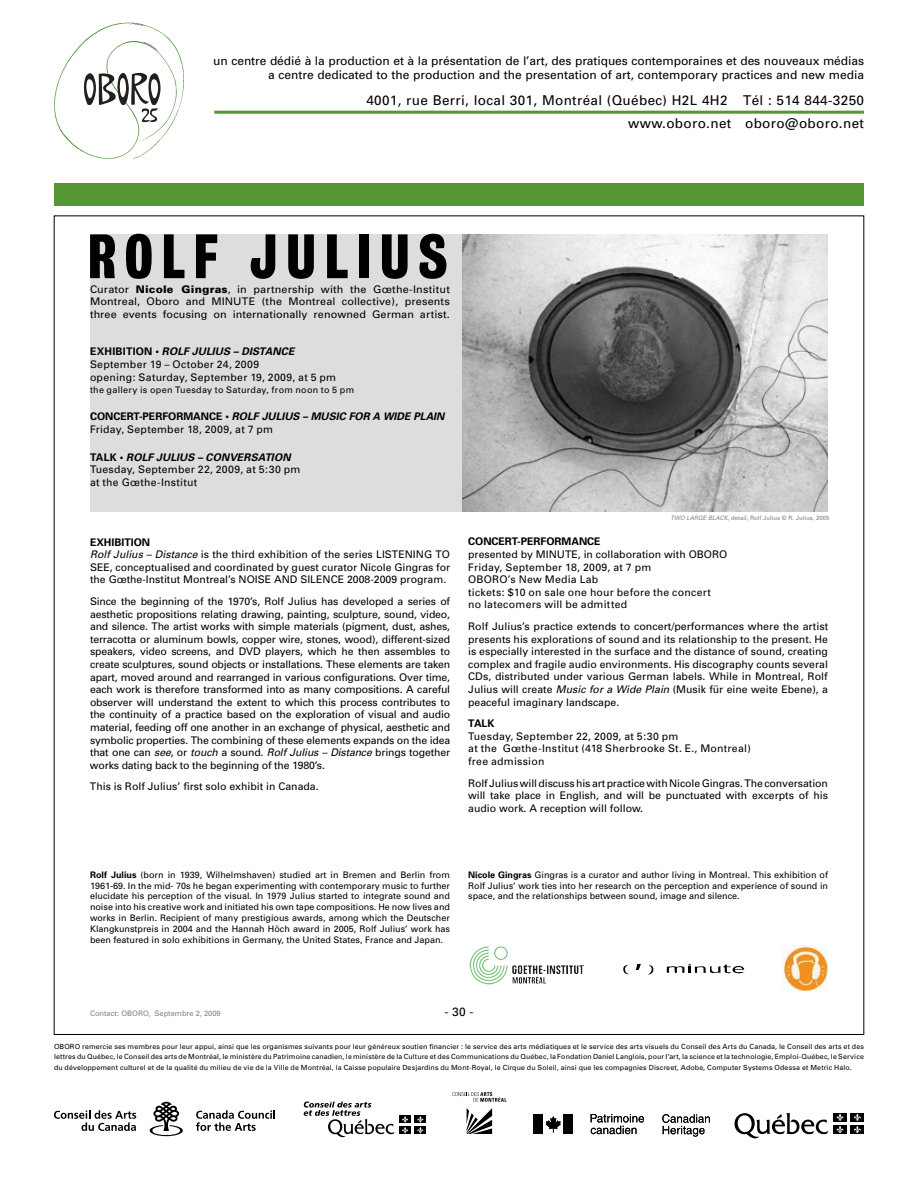
<style>
.page{position:relative;width:918px;height:1188px;background:#fff}
.page>*{position:absolute;margin:0;border:0;box-sizing:border-box;transform-origin:0 0}
.t1{font:57px "Bureau Grot Three Seven";letter-spacing:.145em;color:#000}
.t2{font:13.5px "Univers";letter-spacing:.025em;color:#000}
.t3{font:12px/14.4px "Univers";letter-spacing:-.005em;color:#000;text-align:right}
.t4{font:10.5px/12.6px "Univers";color:#000;text-align:justify}
.t5{font:10.5px/12.6px "Univers";letter-spacing:.025em;color:#000}
.t6{font:10.5px/12.6px "Univers";letter-spacing:.02em;color:#000}
.t7{font:700 10.5px "Univers";color:#000}
.t8{font:9px/10.8px "Univers";color:#000;text-align:justify}
.t9{font:9px "Univers";letter-spacing:.03em;color:#000}
.t10{font:7.5px "Univers";color:#808285}
.t11{font:7.05px/10.5px "Univers";letter-spacing:.02em;color:#000;text-align:justify}
.t12{font:6px "Univers";color:#808285}
.s1{font-weight:900}
.s2{font-weight:700}
.s3{font-weight:700;font-style:italic}
.s4{font-style:italic}
</style>
<div class="page">
<div style="left:90px;top:234px;width:378px;height:278px;background:#dcddde"></div>
<img style="left:463px;top:235px;width:365px;height:277px">
<svg style="left:470px;top:946px;width:114px;height:39px"></svg>
<svg style="left:636px;top:964px;width:5px;height:6px"></svg>
<svg style="left:623px;top:965px;width:6px;height:9px"></svg>
<svg style="left:648px;top:965px;width:6px;height:9px"></svg>
<svg style="left:666px;top:964px;width:78px;height:10px"></svg>
<img style="left:781px;top:946px;width:47px;height:46px">
<div style="left:54px;top:183px;width:810px;height:23px;background:#559534"></div>
<svg style="left:149px;top:1102px;width:34px;height:34px"></svg>
<svg style="left:196px;top:1110px;width:79px;height:21px"></svg>
<svg style="left:54px;top:1110px;width:82px;height:21px"></svg>
<svg style="left:304px;top:1102px;width:91px;height:35px"></svg>
<div style="left:399px;top:1116px;width:12px;height:7px;background:#000"></div>
<div style="left:414px;top:1116px;width:12px;height:7px;background:#000"></div>
<div style="left:399px;top:1127px;width:12px;height:7px;background:#000"></div>
<svg style="left:402px;top:1116px;width:6px;height:18px"></svg>
<div style="left:414px;top:1127px;width:12px;height:7px;background:#000"></div>
<svg style="left:417px;top:1116px;width:7px;height:18px"></svg>
<svg style="left:735px;top:1113px;width:93px;height:26px"></svg>
<div style="left:833px;top:1113px;width:14px;height:8px;background:#000"></div>
<div style="left:851px;top:1113px;width:13px;height:8px;background:#000"></div>
<div style="left:833px;top:1125px;width:14px;height:9px;background:#000"></div>
<svg style="left:836px;top:1114px;width:8px;height:19px"></svg>
<div style="left:851px;top:1125px;width:13px;height:9px;background:#000"></div>
<svg style="left:854px;top:1114px;width:7px;height:19px"></svg>
<svg style="left:662px;top:1114px;width:48px;height:23px"></svg>
<svg style="left:591px;top:1114px;width:53px;height:20px"></svg>
<div style="left:533px;top:1114px;width:10px;height:20px;background:#000"></div>
<div style="left:564px;top:1114px;width:9px;height:20px;background:#000"></div>
<svg style="left:546px;top:1116px;width:15px;height:16px"></svg>
<svg style="left:452px;top:1092px;width:55px;height:10px"></svg>
<svg style="left:467px;top:1108px;width:25px;height:26px"></svg>
<hr style="left:214px;top:111px;width:650px;height:3px;background:#559534">
<svg style="left:54px;top:23px;width:130px;height:136px"></svg>
<p class="t3" style="left:213px;top:53px;width:652px">un centre dédié à la production et à la présentation de l’art, des pratiques contemporaines et des nouveaux médias a centre dedicated to the production and the presentation of art, contemporary practices and new media</p>
<p class="t2" style="left:628px;top:116px;width:237px">www.oboro.net oboro@oboro.net</p>
<p class="t2" style="left:366px;top:92px;width:499px">4001, rue Berri, local 301, Montréal (Québec) H2L 4H2 Tél : 514 844-3250</p>
<h1 class="t1" style="left:88px;top:223px;width:362px">ROLF JULIUS</h1>
<p class="t4" style="left:90px;top:283px;width:361px">Curator <span class="s1">Nicole Gingras</span>, in partnership with the Gœthe-Institut Montreal, Oboro and MINUTE (the Montreal collective), presents three events focusing on internationally renowned German artist.</p>
<p class="t5" style="left:90px;top:346px;width:248px"><span class="s2">EXHIBITION •</span> <span class="s3">ROLF JULIUS – DISTANCE<br></span>September 19 – October 24, 2009<br>opening: Saturday, September 19, 2009, at 5 pm</p>
<p class="t9" style="left:90px;top:384px;width:266px">the gallery is open Tuesday to Saturday, from noon to 5 pm</p>
<p class="t5" style="left:90px;top:410px;width:356px"><span class="s2">CONCERT-PERFORMANCE •</span> <span class="s3">ROLF JULIUS</span> <span class="s3">–</span> <span class="s3">MUSIC FOR A WIDE PLAIN<br></span>Friday, September 18, 2009, at 7 pm</p>
<p class="t5" style="left:90px;top:451px;width:212px"><span class="s2">TALK •</span> <span class="s3">ROLF JULIUS – CONVERSATION<br></span>Tuesday, September 22, 2009, at 5:30 pm at the Gœthe-Institut</p>
<p class="t4" style="left:90px;top:536px;width:362px;text-align:left"><span class="s2">EXHIBITION<br></span><span class="s4">Rolf Julius – Distance</span> is the third exhibition of the series LISTENING TO SEE, conceptualised and coordinated by guest curator Nicole Gingras for the Gœthe-Institut Montreal’s NOISE AND SILENCE 2008-2009 program.</p>
<p class="t4" style="left:90px;top:595px;width:362px">Since the beginning of the 1970’s, Rolf Julius has developed a series of aesthetic propositions relating drawing, painting, sculpture, sound, video, and silence. The artist works with simple materials (pigment, dust, ashes, terracotta or aluminum bowls, copper wire, stones, wood), different-sized speakers, video screens, and DVD players, which he then assembles to create sculptures, sound objects or installations. These elements are taken apart, moved around and rearranged in various configurations. Over time, each work is therefore transformed into as many compositions. A careful observer will understand the extent to which this process contributes to the continuity of a practice based on the exploration of visual and audio material, feeding off one another in an exchange of physical, aesthetic and symbolic properties. The combining of these elements expands on the idea that one can <span class="s4">see</span>, or <span class="s4">touch</span> a sound. <span class="s4">Rolf Julius – Distance</span> brings together works dating back to the beginning of the 1980’s.</p>
<p class="t4" style="left:90px;top:780px;width:230px">This is Rolf Julius’ first solo exhibit in Canada.</p>
<p class="t12" style="left:670px;top:514px;width:160px"><span class="s4">TWO LARGE BLACK</span>, detail, Rolf Julius © R. Julius, 2005</p>
<p class="t7" style="left:468px;top:535px;width:134px">CONCERT-PERFORMANCE</p>
<p class="t6" style="left:468px;top:548px;width:261px">presented by MINUTE, in collaboration with OBORO Friday, September 18, 2009, at 7 pm<br>OBORO’s New Media Lab<br>tickets: $10 on sale one hour before the concert<br>no latecomers will be admitted</p>
<p class="t4" style="left:468px;top:620px;width:362px">Rolf Julius’s practice extends to concert/performances where the artist presents his explorations of sound and its relationship to the present. He is especially interested in the surface and the distance of sound, creating complex and fragile audio environments. His discography counts several CDs, distributed under various German labels. While in Montreal, Rolf Julius will create <span class="s4">Music for a Wide Plain</span> (Musik für eine weite Ebene), a peaceful imaginary landscape.</p>
<p class="t7" style="left:468px;top:717px;width:28px">TALK</p>
<p class="t5" style="left:468px;top:730px;width:284px">Tuesday, September 22, 2009, at 5:30 pm<br>at the Gœthe-Institut (418 Sherbrooke St. E., Montreal) free admission</p>
<p class="t4" style="left:468px;top:777px;width:361px">Rolf Julius will discuss his art practice with Nicole Gingras. The conversation will take place in English, and will be punctuated with excerpts of his audio work. A reception will follow.</p>
<p class="t8" style="left:90px;top:869px;width:362px"><span class="s2">Rolf Julius</span> (born in 1939, Wilhelmshaven) studied art in Bremen and Berlin from 1961-69. In the mid- 70s he began experimenting with contemporary music to further elucidate his perception of the visual. In 1979 Julius started to integrate sound and noise into his creative work and initiated his own tape compositions. He now lives and works in Berlin. Recipient of many prestigious awards, among which the Deutscher Klangkunstpreis in 2004 and the Hannah Höch award in 2005, Rolf Julius’ work has been featured in solo exhibitions in Germany, the United States, France and Japan.</p>
<p class="t8" style="left:468px;top:869px;width:361px"><span class="s2">Nicole Gingras</span> Gingras is a curator and author living in Montreal. This exhibition of Rolf Julius’ work ties into her research on the perception and experience of sound in space, and the relationships between sound, image and silence.</p>
<p class="t10" style="left:154px;top:1009px;width:68px">Septembre 2, 2009</p>
<p class="t3" style="left:445px;top:1005px;width:30px">- 30 -</p>
<p class="t11" style="left:54px;top:1041px;width:812px">OBORO remercie ses membres pour leur appui, ainsi que les organismes suivants pour leur généreux soutien financier : le service des arts médiatiques et le service des arts visuels du Conseil des Arts du Canada, le Conseil des arts et des lettres du Québec, le Conseil des arts de Montréal, le ministère du Patrimoine canadien, le ministère de la Culture et des Communications du Québec, la Fondation Daniel Langlois, pour l’art, la science et la technologie, Emploi-Québec, le Service du développement culturel et de la qualité du milieu de vie de la Ville de Montréal, la Caisse populaire Desjardins du Mont-Royal, le Cirque du Soleil, ainsi que les compagnies Discreet, Adobe, Computer Systems Odessa et Metric Halo.</p>
<p class="t10" style="left:90px;top:1009px;width:63px">Contact: OBORO,</p>
</div>
